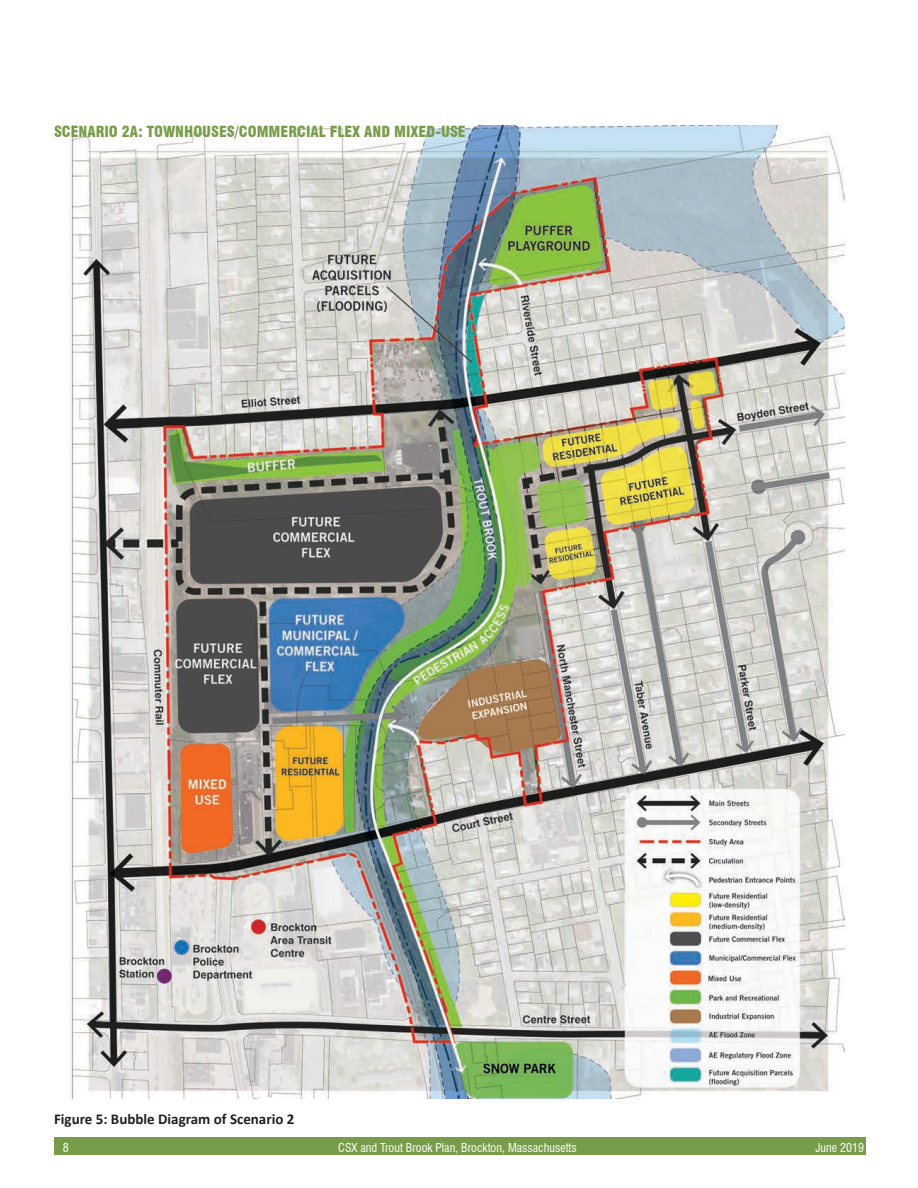
<style>
.page{position:relative;width:918px;height:1188px;background:#fff}
.page>*{position:absolute;margin:0;border:0;box-sizing:border-box;transform-origin:0 0}
.HEADING_3{font:900 condensed 15px "Swiss 721 BT";color:#789d4a}
.t1{font:700 15px "Calibri";color:#231f20}
.t2{font:condensed 12px "Swiss 721 BT";color:#fff}
</style>
<div class="page">
<div style="left:54px;top:1138px;width:811px;height:17px;background:#789d4a"></div>
<img style="left:69px;top:126px;width:776px;height:973px">
<p class="HEADING_3" style="left:54px;top:123px;width:413px">SCENARIO 2A: TOWNHOUSES/COMMERCIAL FLEX AND MIXED-USE</p>
<p class="t1" style="left:54px;top:1108px;width:242px">Figure 5: Bubble Diagram of Scenario 2</p>
<p class="t2" style="left:63px;top:1141px;width:7px">8</p>
<p class="t2" style="left:338px;top:1141px;width:240px">CSX and Trout Brook Plan, Brockton, Massachusetts</p>
<p class="t2" style="left:815px;top:1141px;width:50px">June 2019</p>
</div>
